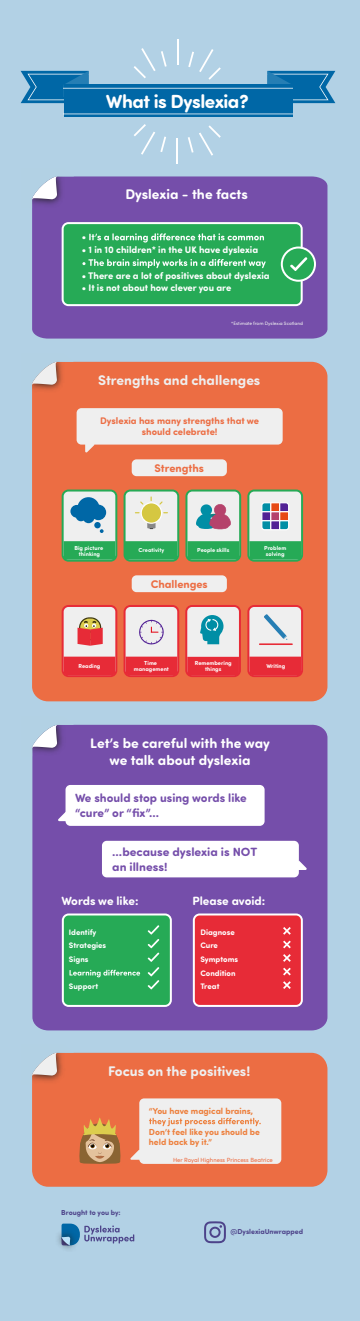
<style>
.page{position:relative;width:360px;height:1321px;background:#fff}
.page>*{position:absolute;margin:0;border:0;box-sizing:border-box;transform-origin:0 0}
.t1{font:700 19.08px "Sofia Pro Soft";letter-spacing:-.025em;color:#fff}
.t2{font:700 14px/16.8px "Sofia Pro Soft";color:#fff;text-align:center}
.t3{font:700 14px "Sofia Pro Soft";color:#efefef}
.t4{font:700 12px/14.4px "Sofia Pro Soft";color:#754eaa}
.t5{font:700 12px "Sofia Pro Soft";color:#fff}
.t6{font:700 11.2px "Sofia Pro Soft";color:#ec6d43}
.t7{font:700 9.6px "Sofia Pro Soft";color:#fff}
.t8{font:700 9.6px/11.5px "Sofia Pro Soft";color:#ec6d43;text-align:center}
.t9{font:700 8.8px/10.6px "Sofia Pro Soft";color:#ed7f3c}
.t10{font:700 8px/13.6px "Sofia Pro Soft";color:#fff}
.t11{font:700 7.2px "Sofia Pro Soft";color:#4d438a}
.t12{font:6px "Sofia Pro Soft";color:#ec6d43}
.t13{font:700 5.8px/6.2px "Sofia Pro Soft";color:#fff;text-align:center}
.t14{font:4.8px "Sofia Pro Soft";color:#efefef}
</style>
<div class="page">
<div style="left:0;top:0;width:360px;height:1320px;background:#b2d1e5"></div>
<div style="left:32px;top:362px;width:295px;height:339px;background:#ec6d43"></div>
<svg style="left:204px;top:1221px;width:22px;height:22px"></svg>
<img style="left:57px;top:1226px;width:18px;height:23px">
<svg style="left:62px;top:1223px;width:72px;height:22px"></svg>
<div style="left:32px;top:176px;width:295px;height:162px;background:#754eaa"></div>
<img style="left:32px;top:208px;width:36px;height:2px">
<svg style="left:32px;top:176px;width:42px;height:32px"></svg>
<img style="left:32px;top:393px;width:36px;height:3px">
<svg style="left:32px;top:361px;width:42px;height:32px"></svg>
<div style="left:32px;top:724px;width:295px;height:306px;background:#754eaa"></div>
<img style="left:32px;top:756px;width:36px;height:3px">
<svg style="left:32px;top:724px;width:42px;height:32px"></svg>
<div style="left:132px;top:459px;width:95px;height:17px;background:#efefef;border-radius:5px"></div>
<div style="left:132px;top:575px;width:95px;height:17px;background:#efefef;border-radius:5px"></div>
<div style="left:77px;top:408px;width:206px;height:36px;background:#efefef;border-radius:5px"></div>
<svg style="left:85px;top:444px;width:10px;height:9px"></svg>
<div style="left:32px;top:1052px;width:295px;height:134px;background:#ec6d43"></div>
<img style="left:32px;top:1084px;width:36px;height:2px">
<svg style="left:32px;top:1052px;width:42px;height:32px"></svg>
<div style="left:139px;top:1098px;width:142px;height:65px;background:#efefef;border-radius:5px"></div>
<svg style="left:130px;top:1149px;width:10px;height:10px"></svg>
<svg style="left:149px;top:1117px;width:112px;height:9px"></svg>
<svg style="left:78px;top:1115px;width:44px;height:48px;background:#c98c55"></svg>
<div style="left:66px;top:785px;width:199px;height:41px;background:#fff;border-radius:5px"></div>
<svg style="left:58px;top:811px;width:8px;height:10px"></svg>
<svg style="left:299px;top:860px;width:8px;height:10px"></svg>
<div style="left:102px;top:840px;width:197px;height:37px;background:#fff;border-radius:5px"></div>
<svg style="left:62px;top:913px;width:110px;height:94px;background:#3db268"></svg>
<svg style="left:193px;top:913px;width:110px;height:94px;background:#e73e4a"></svg>
<svg style="left:62px;top:222px;width:241px;height:84px;background:#35af62"></svg>
<svg style="left:281px;top:246px;width:35px;height:36px"></svg>
<svg style="left:89px;top:233px;width:175px;height:9px;background:#62c185"></svg>
<svg style="left:82px;top:259px;width:184px;height:9px;background:#61c184"></svg>
<svg style="left:247px;top:605px;width:56px;height:72px;background:#e5a3a9"></svg>
<hr style="left:260px;top:643px;width:32px;height:2px;background:#e72b37">
<svg style="left:62px;top:605px;width:55px;height:72px;background:#e89293"></svg>
<svg style="left:124px;top:605px;width:55px;height:72px;background:#e8a4ab"></svg>
<svg style="left:247px;top:489px;width:56px;height:72px;background:#99c0a8"></svg>
<svg style="left:185px;top:489px;width:56px;height:72px;background:#94bda5"></svg>
<svg style="left:124px;top:489px;width:55px;height:72px;background:#a8d1aa"></svg>
<div style="left:64px;top:85px;width:229px;height:32px;background:#0067a6"></div>
<hr style="left:176px;top:139px;width:2px;height:25px;background:#fff">
<svg style="left:134px;top:124px;width:32px;height:31px"></svg>
<svg style="left:188px;top:125px;width:33px;height:31px"></svg>
<svg style="left:21px;top:40px;width:314px;height:75px"></svg>
<svg style="left:185px;top:605px;width:56px;height:72px;background:#cf9da3"></svg>
<svg style="left:62px;top:489px;width:55px;height:72px;background:#82beac"></svg>
<h1 class="t1" style="left:106px;top:87px;width:144px">What is Dyslexia?</h1>
<h2 class="t2" style="left:125px;top:185px;width:124px">Dyslexia - the facts</h2>
<p class="t7" style="left:82px;top:230px;width:6px">•</p>
<p class="t7" style="left:82px;top:243px;width:178px">• 1 in 10 children* in the UK have dyslexia</p>
<p class="t7" style="left:82px;top:268px;width:189px">• There are a lot of positives about dyslexia</p>
<p class="t7" style="left:82px;top:281px;width:151px">• It is not about how clever you are</p>
<p class="t14" style="left:231px;top:320px;width:73px">*Estimate from Dyslexia Scotland</p>
<h2 class="t3" style="left:98px;top:369px;width:164px">Strengths and challenges</h2>
<p class="t8" style="left:100px;top:414px;width:160px">Dyslexia has many strengths that we should celebrate!</p>
<p class="t6" style="left:155px;top:460px;width:51px">Strengths</p>
<p class="t13" style="left:74px;top:544px;width:30px">Big picture thinking</p>
<p class="t13" style="left:139px;top:546px;width:27px">Creativity</p>
<p class="t13" style="left:197px;top:546px;width:34px">People skills</p>
<p class="t6" style="left:151px;top:575px;width:58px">Challenges</p>
<p class="t13" style="left:264px;top:544px;width:24px">Problem solving</p>
<p class="t13" style="left:79px;top:662px;width:23px">Reading</p>
<p class="t13" style="left:134px;top:659px;width:37px">Time management</p>
<p class="t13" style="left:266px;top:662px;width:21px">Writing</p>
<p class="t13" style="left:195px;top:659px;width:38px">Remembering things</p>
<h2 class="t2" style="left:90px;top:733px;width:181px">Let’s be careful with the way we talk about dyslexia</h2>
<p class="t4" style="left:75px;top:790px;width:173px">We should stop using words like “cure” or “fix”...</p>
<p class="t4" style="left:112px;top:844px;width:146px">...because dyslexia is NOT an illness!</p>
<p class="t5" style="left:61px;top:892px;width:79px">Words we like:</p>
<p class="t10" style="left:69px;top:924px;width:39px">Identify<br>Strategies<br>Signs</p>
<p class="t10" style="left:69px;top:979px;width:31px">Support</p>
<p class="t5" style="left:192px;top:892px;width:74px">Please avoid:</p>
<p class="t10" style="left:200px;top:924px;width:39px">Diagnose<br>Cure<br>Symptoms<br>Condition<br>Treat</p>
<h2 class="t3" style="left:108px;top:1060px;width:144px">Focus on the positives!</h2>
<p class="t9" style="left:149px;top:1104px;width:106px">“You have magical brains,</p>
<p class="t9" style="left:149px;top:1125px;width:113px">Don’t feel like you should be held back by it.”</p>
<p class="t12" style="left:173px;top:1155px;width:101px">Her Royal Highness Princess Beatrice</p>
<p class="t11" style="left:61px;top:1207px;width:61px">Brought to you by:</p>
<p class="t11" style="left:230px;top:1226px;width:74px">@DyslexiaUnwrapped</p>
</div>
